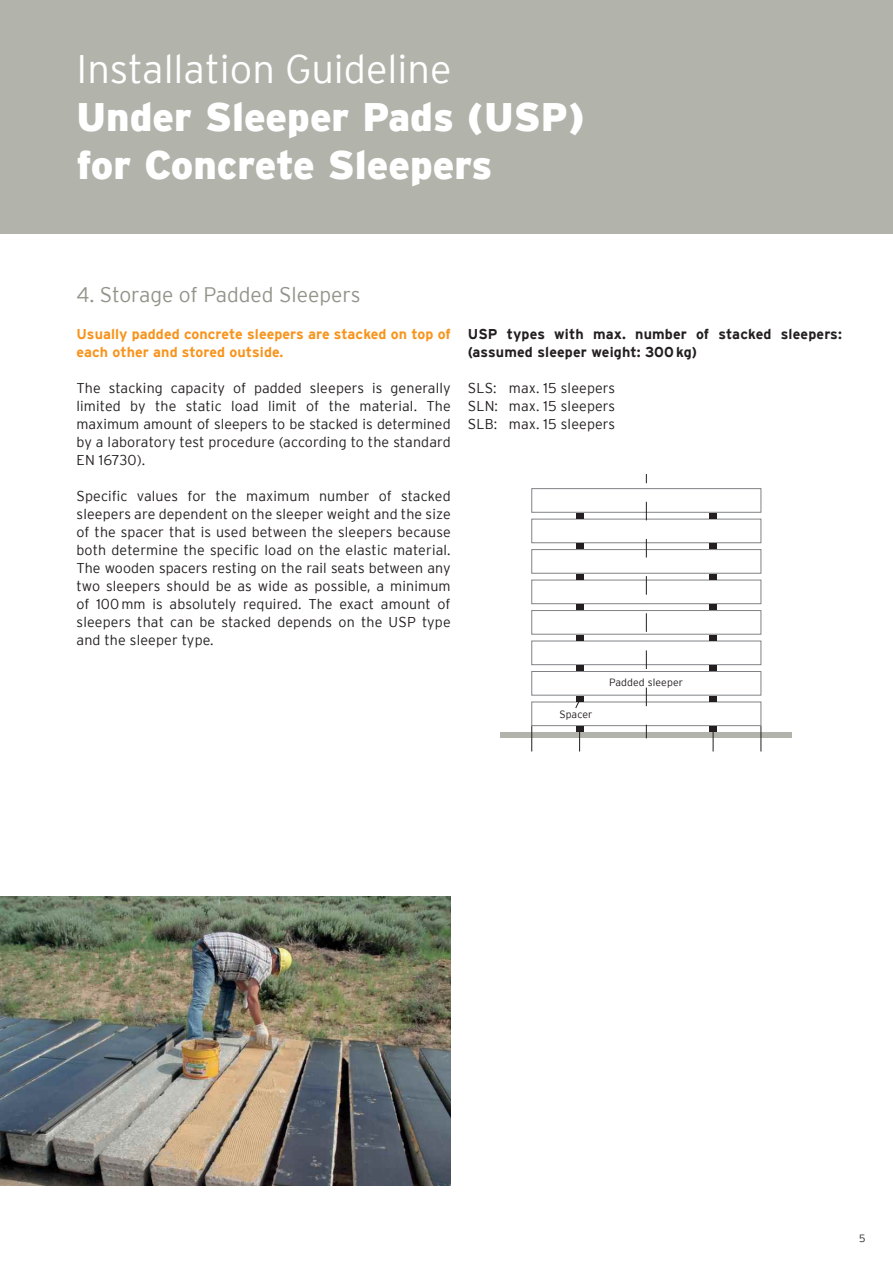
<style>
.page{position:relative;width:893px;height:1263px;background:#fff}
.page>*{position:absolute;margin:0;border:0;box-sizing:border-box;transform-origin:0 0}
.t1{font:900 39.75px/48px "Interstate";color:#fff}
.t2{font:300 39.75px "Interstate";color:#fff}
.t3{font:300 21px "Interstate";color:#94948b}
.t4{font:300 14.25px/18px "Interstate";letter-spacing:.01em;color:#231f20;text-align:justify}
.t5{font:700 14.25px/18px "Interstate";letter-spacing:.005em;color:#f7941d}
.t6{font:700 14.25px/18px "Interstate";letter-spacing:.01em;color:#231f20}
.t7{font:300 10.5px "Interstate";letter-spacing:.01em;color:#231f20}
</style>
<div class="page">
<div style="left:0;top:0;width:893px;height:234px;background:#b2b3ab"></div>
<img style="left:0;top:897px;width:451px;height:288px">
<svg style="left:531px;top:488px;width:231px;height:238px"></svg>
<div style="left:576px;top:513px;width:7px;height:6px;background:#231f20"></div>
<div style="left:709px;top:513px;width:8px;height:6px;background:#231f20"></div>
<div style="left:576px;top:543px;width:7px;height:6px;background:#231f20"></div>
<div style="left:709px;top:543px;width:8px;height:6px;background:#231f20"></div>
<div style="left:576px;top:574px;width:7px;height:6px;background:#231f20"></div>
<div style="left:709px;top:574px;width:8px;height:6px;background:#231f20"></div>
<div style="left:576px;top:604px;width:7px;height:6px;background:#231f20"></div>
<div style="left:709px;top:604px;width:8px;height:6px;background:#231f20"></div>
<svg style="left:576px;top:635px;width:7px;height:5px"></svg>
<div style="left:709px;top:635px;width:8px;height:5px;background:#231f20"></div>
<div style="left:576px;top:665px;width:7px;height:6px;background:#231f20"></div>
<div style="left:709px;top:665px;width:8px;height:6px;background:#231f20"></div>
<div style="left:709px;top:696px;width:8px;height:5px;background:#231f20"></div>
<div style="left:576px;top:726px;width:7px;height:6px;background:#231f20"></div>
<div style="left:501px;top:732px;width:291px;height:6px;background:#b2b3ab"></div>
<div style="left:709px;top:726px;width:8px;height:6px;background:#231f20"></div>
<svg style="left:531px;top:726px;width:1px;height:25px"></svg>
<svg style="left:579px;top:732px;width:1px;height:19px"></svg>
<svg style="left:646px;top:474px;width:1px;height:264px"></svg>
<svg style="left:713px;top:732px;width:1px;height:19px"></svg>
<svg style="left:761px;top:726px;width:1px;height:25px"></svg>
<svg style="left:575px;top:696px;width:8px;height:12px"></svg>
<h1 class="t2" style="left:77px;top:51px;width:377px">Installation Guideline</h1>
<h1 class="t1" style="left:77px;top:96px;width:510px">Under Sleeper Pads (USP) for Concrete Sleepers</h1>
<h2 class="t3" style="left:77px;top:285px;width:286px">4. Storage of Padded Sleepers</h2>
<p class="t5" style="left:77px;top:325px;width:376px">Usually padded concrete sleepers are stacked on top of each other and stored outside.</p>
<p class="t4" style="left:77px;top:380px;width:376px">The stacking capacity of padded sleepers is generally limited by the static load limit of the material. The maximum amount of sleepers to be stacked is determined by a laboratory test procedure (according to the standard EN 16730).</p>
<p class="t4" style="left:77px;top:487px;width:376px">Specific values for the maximum number of stacked sleepers are dependent on the sleeper weight and the size of the spacer that is used between the sleepers because both determine the specific load on the elastic material.<br>The wooden spacers resting on the rail seats between any two sleepers should be as wide as possible, a minimum of 100 mm is absolutely required. The exact amount of sleepers that can be stacked depends on the USP type and the sleeper type.</p>
<p class="t6" style="left:468px;top:325px;width:376px">USP types with max. number of stacked sleepers: (assumed sleeper weight: 300 kg)</p>
<p class="t4" style="left:468px;top:380px;width:149px">SLS: max. 15 sleepers SLN: max. 15 sleepers SLB: max. 15 sleepers</p>
<p class="t7" style="left:559px;top:710px;width:35px">Spacer</p>
<p class="t7" style="left:609px;top:678px;width:75px">Padded sleeper</p>
<p class="t7" style="left:859px;top:1233px;width:8px">5</p>
</div>
